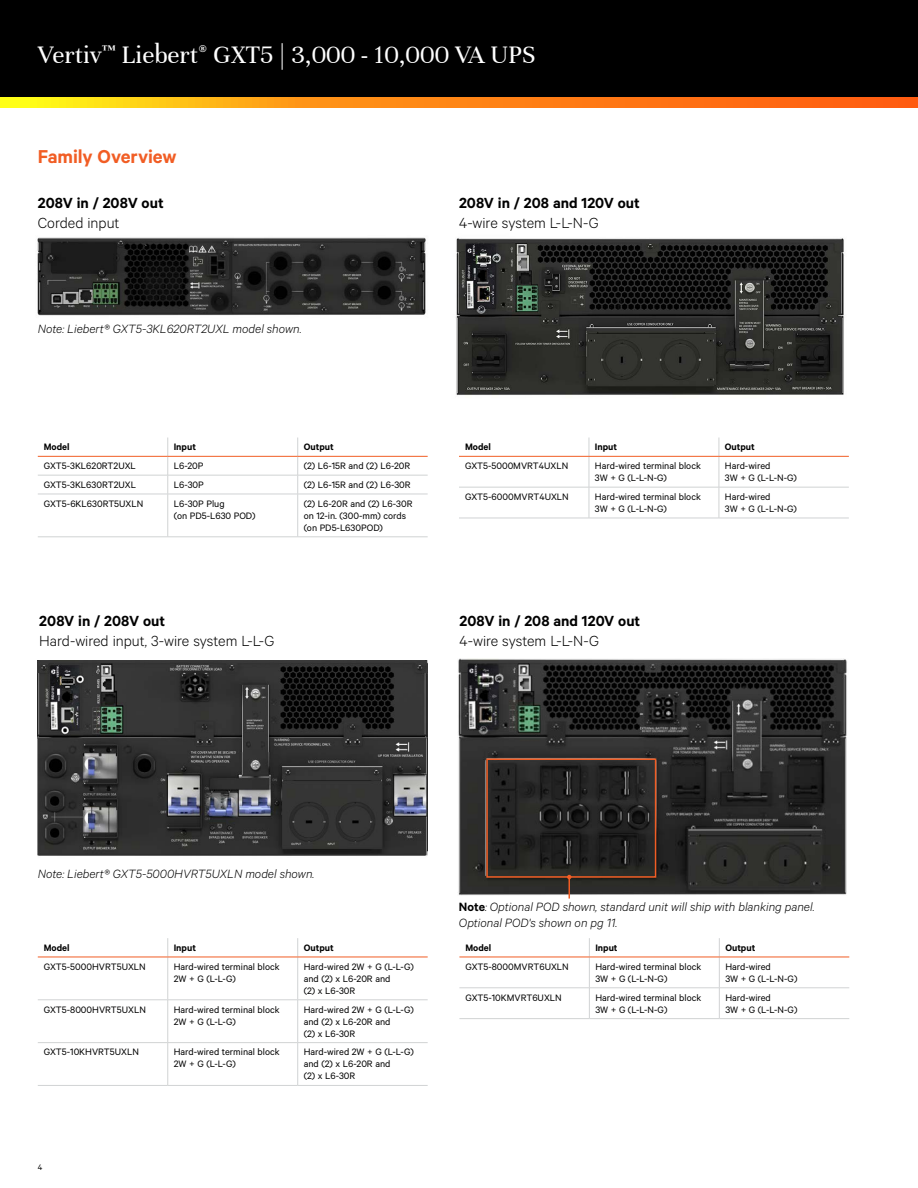
<style>
.page{position:relative;width:918px;height:1188px;background:#fff}
.page>*{position:absolute;margin:0;border:0;box-sizing:border-box;transform-origin:0 0}
.t1{font:27px "Unna";color:#fff}
.t2{font:600 21px "Calibre";letter-spacing:-.005em;color:#f15d24}
.t3{font:300 16.5px "Calibre";color:#000}
.t4{font:600 16.5px "Calibre";color:#000}
.t5{font:italic 300 13.5px/16.2px "Calibre";color:#000}
.t6{font:10.5px/12px "Calibre";color:#000}
.t7{font:600 10.5px "Calibre";color:#000}
.t8{font:9px "Calibre";color:#000}
.s1{font-weight:600;font-style:normal}
</style>
<div class="page">
<div style="left:0;top:0;width:918px;height:108px;background:#000"></div>
<svg style="left:0;top:98px;width:918px;height:10px;background:#ff9314"></svg>
<img style="left:37px;top:237px;width:389px;height:79px">
<img style="left:456px;top:238px;width:388px;height:157px">
<img style="left:458px;top:658px;width:389px;height:238px">
<hr style="left:38px;top:475px;width:130px;height:1px;background:#d1d3d4">
<hr style="left:168px;top:475px;width:130px;height:1px;background:#d1d3d4">
<svg style="left:168px;top:438px;width:1px;height:56px"></svg>
<hr style="left:298px;top:475px;width:130px;height:1px;background:#d1d3d4">
<svg style="left:297px;top:438px;width:1px;height:56px"></svg>
<hr style="left:38px;top:494px;width:130px;height:1px;background:#d1d3d4">
<hr style="left:168px;top:494px;width:130px;height:1px;background:#d1d3d4">
<hr style="left:168px;top:494px;width:1px;height:43px;background:#d1d3d4">
<hr style="left:298px;top:494px;width:130px;height:1px;background:#d1d3d4">
<hr style="left:297px;top:494px;width:1px;height:43px;background:#d1d3d4">
<hr style="left:38px;top:456px;width:130px;height:1px;background:#f15d24">
<hr style="left:168px;top:456px;width:130px;height:1px;background:#f15d24">
<hr style="left:298px;top:456px;width:130px;height:1px;background:#f15d24">
<hr style="left:38px;top:537px;width:130px;height:1px;background:#d1d3d4">
<hr style="left:168px;top:537px;width:130px;height:1px;background:#d1d3d4">
<hr style="left:298px;top:537px;width:130px;height:1px;background:#d1d3d4">
<svg style="left:589px;top:438px;width:1px;height:18px"></svg>
<svg style="left:719px;top:438px;width:1px;height:18px"></svg>
<hr style="left:589px;top:457px;width:1px;height:30px;background:#d1d3d4">
<hr style="left:719px;top:457px;width:1px;height:30px;background:#d1d3d4">
<hr style="left:459px;top:487px;width:130px;height:1px;background:#d1d3d4">
<hr style="left:589px;top:487px;width:130px;height:1px;background:#d1d3d4">
<hr style="left:589px;top:487px;width:1px;height:31px;background:#d1d3d4">
<hr style="left:719px;top:487px;width:130px;height:1px;background:#d1d3d4">
<hr style="left:719px;top:487px;width:1px;height:31px;background:#d1d3d4">
<hr style="left:459px;top:456px;width:130px;height:1px;background:#f15d24">
<hr style="left:589px;top:456px;width:130px;height:1px;background:#f15d24">
<hr style="left:719px;top:456px;width:130px;height:1px;background:#f15d24">
<hr style="left:459px;top:518px;width:130px;height:1px;background:#d1d3d4">
<hr style="left:589px;top:518px;width:130px;height:1px;background:#d1d3d4">
<hr style="left:719px;top:518px;width:130px;height:1px;background:#d1d3d4">
<svg style="left:589px;top:938px;width:1px;height:19px"></svg>
<svg style="left:719px;top:938px;width:1px;height:19px"></svg>
<hr style="left:589px;top:957px;width:1px;height:31px;background:#d1d3d4">
<hr style="left:719px;top:957px;width:1px;height:31px;background:#d1d3d4">
<hr style="left:459px;top:988px;width:130px;height:1px;background:#d1d3d4">
<hr style="left:589px;top:988px;width:130px;height:1px;background:#d1d3d4">
<hr style="left:589px;top:988px;width:1px;height:30px;background:#d1d3d4">
<hr style="left:719px;top:988px;width:130px;height:1px;background:#d1d3d4">
<hr style="left:719px;top:988px;width:1px;height:30px;background:#d1d3d4">
<hr style="left:459px;top:957px;width:130px;height:1px;background:#f15d24">
<hr style="left:589px;top:957px;width:130px;height:1px;background:#f15d24">
<hr style="left:719px;top:957px;width:130px;height:1px;background:#f15d24">
<hr style="left:459px;top:1018px;width:130px;height:1px;background:#d1d3d4">
<hr style="left:589px;top:1018px;width:130px;height:1px;background:#d1d3d4">
<hr style="left:719px;top:1018px;width:130px;height:1px;background:#d1d3d4">
<svg style="left:168px;top:938px;width:1px;height:19px"></svg>
<svg style="left:297px;top:938px;width:1px;height:19px"></svg>
<hr style="left:168px;top:957px;width:1px;height:43px;background:#d1d3d4">
<hr style="left:297px;top:957px;width:1px;height:43px;background:#d1d3d4">
<hr style="left:168px;top:1000px;width:1px;height:42px;background:#d1d3d4">
<hr style="left:297px;top:1000px;width:1px;height:42px;background:#d1d3d4">
<hr style="left:168px;top:1043px;width:1px;height:42px;background:#d1d3d4">
<hr style="left:297px;top:1043px;width:1px;height:42px;background:#d1d3d4">
<hr style="left:38px;top:1085px;width:130px;height:1px;background:#d1d3d4">
<hr style="left:168px;top:1085px;width:130px;height:1px;background:#d1d3d4">
<hr style="left:298px;top:1085px;width:130px;height:1px;background:#d1d3d4">
<hr style="left:38px;top:1000px;width:130px;height:1px;background:#d1d3d4">
<hr style="left:168px;top:1000px;width:130px;height:1px;background:#d1d3d4">
<hr style="left:298px;top:1000px;width:130px;height:1px;background:#d1d3d4">
<hr style="left:38px;top:1042px;width:130px;height:1px;background:#d1d3d4">
<hr style="left:168px;top:1042px;width:130px;height:1px;background:#d1d3d4">
<hr style="left:298px;top:1042px;width:130px;height:1px;background:#d1d3d4">
<hr style="left:38px;top:957px;width:130px;height:1px;background:#f15d24">
<hr style="left:168px;top:957px;width:130px;height:1px;background:#f15d24">
<hr style="left:298px;top:957px;width:130px;height:1px;background:#f15d24">
<img style="left:38px;top:661px;width:389px;height:195px">
<hr style="left:568px;top:877px;width:2px;height:22px;background:#f15d24">
<div style="left:486px;top:758px;width:170px;height:120px;border:2px solid #f15d24"></div>
<h1 class="t1" style="left:38px;top:39px;width:499px">Vertiv<sup>™</sup> Liebert<sup>®</sup> GXT5 | 3,000 - 10,000 VA UPS</h1>
<h2 class="t2" style="left:38px;top:144px;width:140px">Family Overview</h2>
<h3 class="t4" style="left:38px;top:193px;width:127px">208V in / 208V out</h3>
<h3 class="t3" style="left:38px;top:213px;width:83px">Corded input</h3>
<p class="t5" style="left:38px;top:320px;width:265px">Note: Liebert® GXT5-3KL620RT2UXL model shown.</p>
<p class="t7" style="left:44px;top:441px;width:27px">Model</p>
<p class="t7" style="left:174px;top:441px;width:24px">Input</p>
<p class="t7" style="left:304px;top:441px;width:31px">Output</p>
<p class="t6" style="left:44px;top:460px;width:94px">GXT5-3KL620RT2UXL</p>
<p class="t6" style="left:174px;top:460px;width:31px">L6-20P</p>
<p class="t6" style="left:304px;top:460px;width:108px">(2) L6-15R and (2) L6-20R</p>
<p class="t6" style="left:44px;top:478px;width:94px">GXT5-3KL630RT2UXL</p>
<p class="t6" style="left:174px;top:478px;width:32px">L6-30P</p>
<p class="t6" style="left:304px;top:478px;width:108px">(2) L6-15R and (2) L6-30R</p>
<p class="t6" style="left:44px;top:497px;width:101px">GXT5-6KL630RT5UXLN</p>
<p class="t6" style="left:174px;top:497px;width:83px">L6-30P Plug<br>(on PD5-L630 POD)</p>
<p class="t6" style="left:304px;top:497px;width:110px">(2) L6-20R and (2) L6-30R on 12-in. (300-mm) cords (on PD5-L630POD)</p>
<h3 class="t4" style="left:39px;top:611px;width:127px">208V in / 208V out</h3>
<h3 class="t3" style="left:39px;top:631px;width:237px">Hard-wired input, 3-wire system L-L-G</h3>
<h3 class="t4" style="left:459px;top:193px;width:182px">208V in / 208 and 120V out</h3>
<h3 class="t3" style="left:459px;top:213px;width:141px">4-wire system L-L-N-G</h3>
<p class="t7" style="left:465px;top:441px;width:27px">Model</p>
<p class="t7" style="left:595px;top:441px;width:24px">Input</p>
<p class="t7" style="left:725px;top:441px;width:31px">Output</p>
<p class="t6" style="left:465px;top:460px;width:105px">GXT5-5000MVRT4UXLN</p>
<p class="t6" style="left:595px;top:460px;width:107px">Hard-wired terminal block<br>3W + G (L-L-N-G)</p>
<p class="t6" style="left:725px;top:460px;width:74px">Hard-wired<br>3W + G (L-L-N-G)</p>
<p class="t6" style="left:465px;top:490px;width:105px">GXT5-6000MVRT4UXLN</p>
<p class="t6" style="left:595px;top:490px;width:107px">Hard-wired terminal block<br>3W + G (L-L-N-G)</p>
<p class="t6" style="left:725px;top:490px;width:74px">Hard-wired<br>3W + G (L-L-N-G)</p>
<h3 class="t4" style="left:459px;top:611px;width:182px">208V in / 208 and 120V out</h3>
<h3 class="t3" style="left:459px;top:631px;width:141px">4-wire system L-L-N-G</h3>
<p class="t5" style="left:38px;top:865px;width:278px">Note: Liebert® GXT5-5000HVRT5UXLN model shown.</p>
<p class="t7" style="left:44px;top:941px;width:27px">Model</p>
<p class="t7" style="left:174px;top:941px;width:24px">Input</p>
<p class="t7" style="left:304px;top:941px;width:31px">Output</p>
<p class="t6" style="left:44px;top:960px;width:103px">GXT5-5000HVRT5UXLN</p>
<p class="t6" style="left:174px;top:960px;width:107px">Hard-wired terminal block<br>2W + G (L-L-G)</p>
<p class="t6" style="left:304px;top:960px;width:112px">Hard-wired 2W + G (L-L-G) and (2) x L6-20R and<br>(2) x L6-30R</p>
<p class="t6" style="left:44px;top:1003px;width:104px">GXT5-8000HVRT5UXLN</p>
<p class="t6" style="left:174px;top:1003px;width:107px">Hard-wired terminal block<br>2W + G (L-L-G)</p>
<p class="t6" style="left:304px;top:1003px;width:112px">Hard-wired 2W + G (L-L-G) and (2) x L6-20R and<br>(2) x L6-30R</p>
<p class="t6" style="left:44px;top:1046px;width:97px">GXT5-10KHVRT5UXLN</p>
<p class="t6" style="left:174px;top:1046px;width:107px">Hard-wired terminal block<br>2W + G (L-L-G)</p>
<p class="t6" style="left:304px;top:1046px;width:112px">Hard-wired 2W + G (L-L-G) and (2) x L6-20R and<br>(2) x L6-30R</p>
<p class="t8" style="left:38px;top:1162px;width:6px">4</p>
<p class="t5" style="left:459px;top:898px;width:357px"><span class="s1">Note</span>: Optional POD shown, standard unit will ship with blanking panel.<br>Optional POD's shown on pg 11.</p>
<p class="t7" style="left:465px;top:941px;width:27px">Model</p>
<p class="t7" style="left:595px;top:941px;width:24px">Input</p>
<p class="t7" style="left:725px;top:941px;width:31px">Output</p>
<p class="t6" style="left:465px;top:960px;width:105px">GXT5-8000MVRT6UXLN</p>
<p class="t6" style="left:595px;top:960px;width:107px">Hard-wired terminal block<br>3W + G (L-L-N-G)</p>
<p class="t6" style="left:725px;top:960px;width:74px">Hard-wired<br>3W + G (L-L-N-G)</p>
<p class="t6" style="left:465px;top:991px;width:98px">GXT5-10KMVRT6UXLN</p>
<p class="t6" style="left:595px;top:991px;width:107px">Hard-wired terminal block<br>3W + G (L-L-N-G)</p>
<p class="t6" style="left:725px;top:991px;width:74px">Hard-wired<br>3W + G (L-L-N-G)</p>
</div>
